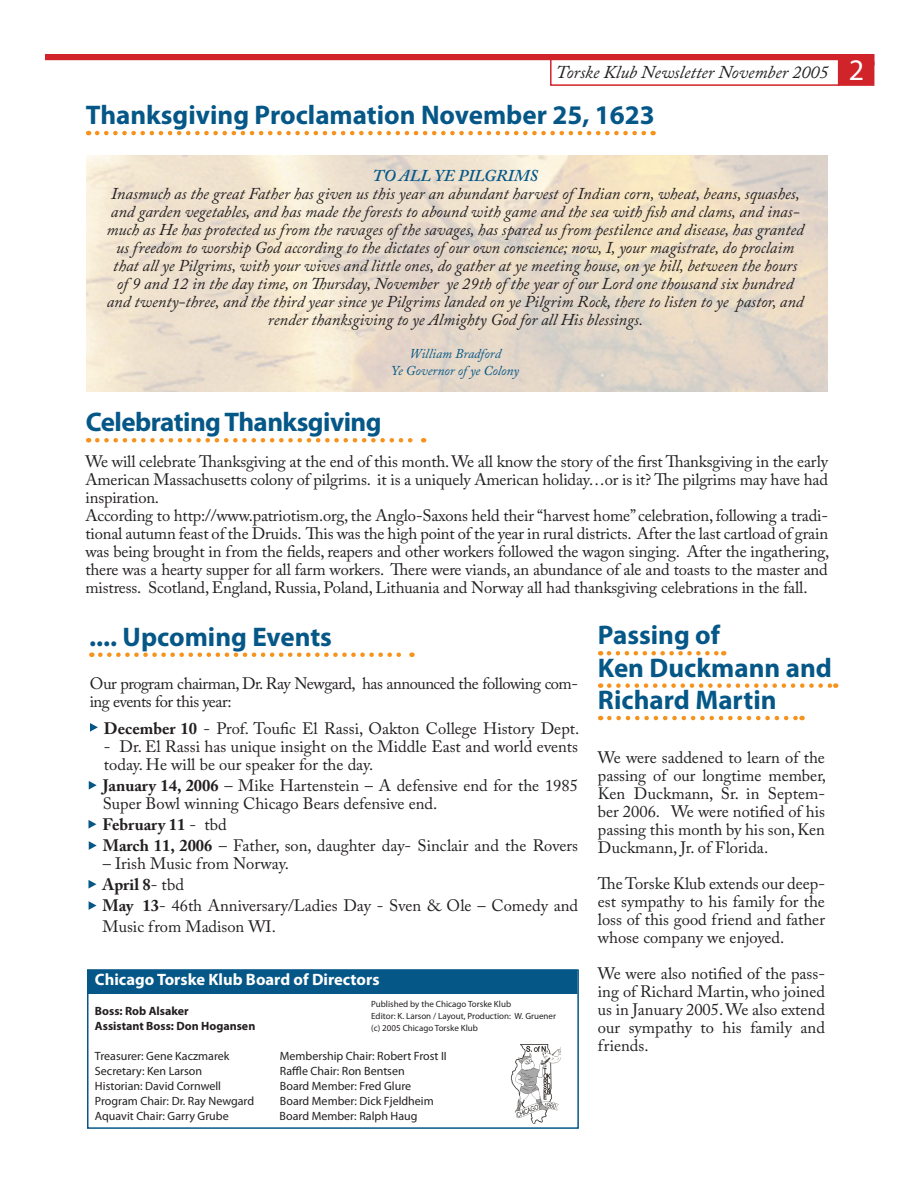
<style>
.page{position:relative;width:918px;height:1188px;background:#fff}
.page>*{position:absolute;margin:0;border:0;box-sizing:border-box;transform-origin:0 0}
.t1{font:30px "Myriad Pro";color:#fff}
.Headline_Main_Text{font:700 27px/32.4px "Myriad Pro";color:#055787}
.Headline_Main_Text-2{font:700 27px "Myriad Pro";letter-spacing:-.02em;color:#055787}
.t2{font:italic 18px "Adobe Caslon Pro";color:#231f20}
.Body{font:16.5px/18px "Adobe Caslon Pro";letter-spacing:-.01em;color:#231f20;text-align:justify}
.Body_Italic_small{font:italic 16.5px/18px "Adobe Caslon Pro";color:#231f20;text-align:center}
.Body_Box_Front{font:16.5px/18px "Adobe Caslon Pro";color:#231f20}
.Body-2{font:16.5px/18px "Adobe Caslon Pro";letter-spacing:-.03em;color:#231f20}
.t3{font:700 16.5px "Myriad Pro";color:#fff}
.Body_Box_Front-2{font:700 16.5px "Adobe Caslon Pro";color:#231f20}
.Body_Italic_small-2{font:italic 600 16.5px "Adobe Caslon Pro";color:#055787}
.Body_Italic_small-3{font:italic 13.5px "Adobe Caslon Pro";color:#055787}
.t4{font:12px "Myriad Pro";color:#231f20}
.t5{font:700 12px "Myriad Pro";color:#231f20}
.t6{font:9px "Myriad Pro";color:#231f20}
.s1{font-weight:700}
.s2{font-weight:400}
</style>
<div class="page">
<svg style="left:97px;top:131px;width:557px;height:4px"></svg>
<svg style="left:45px;top:54px;width:830px;height:12px"></svg>
<div style="left:839px;top:62px;width:35px;height:23px;background:#d1232a"></div>
<div style="left:838px;top:62px;width:36px;height:24px;border:2px solid #d1232a"></div>
<div style="left:550px;top:58px;width:289px;height:28px;border:2px solid #d1232a"></div>
<img style="left:510px;top:1045px;width:51px;height:79px">
<div style="left:88px;top:970px;width:489px;height:23px;background:#055787"></div>
<div style="left:87px;top:970px;width:491px;height:24px;border:2px solid #055787"></div>
<svg style="left:609px;top:651px;width:115px;height:5px"></svg>
<svg style="left:609px;top:683px;width:227px;height:5px"></svg>
<svg style="left:609px;top:716px;width:194px;height:4px"></svg>
<div style="left:87px;top:969px;width:492px;height:160px;border:2px solid #055787"></div>
<svg style="left:97px;top:438px;width:327px;height:4px"></svg>
<svg style="left:100px;top:652px;width:313px;height:5px"></svg>
<svg style="left:90px;top:723px;width:8px;height:9px"></svg>
<svg style="left:89px;top:781px;width:8px;height:9px"></svg>
<svg style="left:88px;top:820px;width:8px;height:9px"></svg>
<svg style="left:89px;top:841px;width:8px;height:9px"></svg>
<svg style="left:88px;top:880px;width:8px;height:9px"></svg>
<svg style="left:89px;top:901px;width:8px;height:9px"></svg>
<p class="t2" style="left:556px;top:61px;width:274px">Torske Klub Newsletter November 2005</p>
<p class="t1" style="left:849px;top:52px;width:17px">2</p>
<p class="Headline_Main_Text" style="left:86px;top:98px;width:570px">Thanksgiving Proclamation November 25, 1623</p>
<p class="Body_Italic_small-2" style="left:373px;top:166px;width:167px">TO ALL YE PILGRIMS</p>
<p class="Body_Italic_small" style="left:107px;top:185px;width:699px">Inasmuch as the great Father has given us this year an abundant harvest of Indian corn, wheat, beans, squashes, and garden vegetables, and has made the forests to abound with game and the sea with fish and clams, and inas&shy;much as He has protected us from the ravages of the savages, has spared us from pestilence and disease, has granted us freedom to worship God according to the dictates of our own conscience; now, I, your magistrate, do proclaim that all ye Pilgrims, with your wives and little ones, do gather at ye meeting house, on ye hill, between the hours of 9 and 12 in the day time, on Thursday, November ye 29th of the year of our Lord one thousand six hundred and twenty-three, and the third year since ye Pilgrims landed on ye Pilgrim Rock, there to listen to ye pastor, and render thanksgiving to ye Almighty God for all His blessings.</p>
<p class="Body_Italic_small-3" style="left:409px;top:346px;width:93px">William Bradford</p>
<p class="Body_Italic_small-3" style="left:391px;top:362px;width:129px">Ye Governor of ye Colony</p>
<p class="Headline_Main_Text-2" style="left:86px;top:405px;width:297px">Celebrating Thanksgiving</p>
<p class="Body" style="left:86px;top:453px;width:744px">We will celebrate Thanksgiving at the end of this month. We all know the story of the first Thanksgiving in the early American Massachusetts colony of pilgrims. it is a uniquely American holiday…or is it? The pilgrims may have had inspiration.</p>
<p class="Body" style="left:86px;top:507px;width:745px">According to http://www.patriotism.org, the Anglo-Saxons held their “harvest home” celebration, following a tradi&shy;tional autumn feast of the Druids. This was the high point of the year in rural districts. After the last cartload of grain was being brought in from the fields, reapers and other workers followed the wagon singing. After the ingathering, there was a hearty supper for all farm workers. There were viands, an abundance of ale and toasts to the master and mistress. Scotland, England, Russia, Poland, Lithuania and Norway all had thanksgiving celebrations in the fall.</p>
<p class="Headline_Main_Text" style="left:89px;top:620px;width:244px">.... Upcoming Events</p>
<p class="Body-2" style="left:90px;top:674px;width:490px">Our program chairman, Dr. Ray Newgard, has announced the following com&shy;ing events for this year:</p>
<p class="Body_Box_Front" style="left:104px;top:719px;width:477px"><span class="s1">December 10</span> - Prof. Toufic El Rassi, Oakton College History Dept.</p>
<p class="Body_Box_Front" style="left:104px;top:737px;width:476px">- Dr. El Rassi has unique insight on the Middle East and world events today. He will be our speaker for the day.</p>
<p class="Body_Box_Front" style="left:103px;top:776px;width:477px"><span class="s1">January 14, 2006</span> – Mike Hartenstein – A defensive end for the 1985<br>Super Bowl winning Chicago Bears defensive end.</p>
<p class="Body_Box_Front-2" style="left:102px;top:814px;width:126px">February 11 <span class="s2">- tbd</span></p>
<p class="Body_Box_Front" style="left:103px;top:836px;width:477px"><span class="s1">March 11, 2006</span> – Father, son, daughter day- Sinclair and the Rovers</p>
<p class="Body_Box_Front" style="left:103px;top:854px;width:188px">– Irish Music from Norway.</p>
<p class="Body_Box_Front-2" style="left:102px;top:874px;width:83px">April 8<span class="s2">- tbd</span></p>
<p class="Body_Box_Front" style="left:103px;top:894px;width:477px;line-height:21px"><span class="s1">May 13</span>- 46th Anniversary/Ladies Day - Sven &amp; Ole – Comedy and<br>Music from Madison WI.</p>
<p class="t3" style="left:95px;top:968px;width:286px">Chicago Torske Klub Board of Directors</p>
<p class="t5" style="left:95px;top:1003px;width:95px">Boss: Rob Alsaker</p>
<p class="t5" style="left:95px;top:1018px;width:162px">Assistant Boss: Don Hogansen</p>
<p class="t4" style="left:95px;top:1048px;width:136px">Treasurer: Gene Kaczmarek</p>
<p class="t4" style="left:280px;top:1048px;width:168px">Membership Chair: Robert Frost II</p>
<p class="t4" style="left:95px;top:1063px;width:109px">Secretary: Ken Larson</p>
<p class="t4" style="left:280px;top:1063px;width:126px">Raffle Chair: Ron Bentsen</p>
<p class="t4" style="left:95px;top:1078px;width:128px">Historian: David Cornwell</p>
<p class="t4" style="left:280px;top:1078px;width:133px">Board Member: Fred Glure</p>
<p class="t4" style="left:95px;top:1093px;width:161px">Program Chair: Dr. Ray Newgard</p>
<p class="t4" style="left:280px;top:1093px;width:155px">Board Member: Dick Fjeldheim</p>
<p class="t4" style="left:95px;top:1108px;width:135px">Aquavit Chair: Garry Grube</p>
<p class="t4" style="left:280px;top:1108px;width:139px">Board Member: Ralph Haug</p>
<p class="t6" style="left:371px;top:998px;width:141px">Published by the Chicago Torske Klub</p>
<p class="t6" style="left:371px;top:1010px;width:186px">Editor: K. Larson / Layout, Production: W. Gruener</p>
<p class="t6" style="left:371px;top:1022px;width:108px">(c) 2005 Chicago Torske Klub</p>
<p class="Headline_Main_Text" style="left:598px;top:618px;width:124px">Passing of</p>
<p class="Headline_Main_Text" style="left:598px;top:650px;width:236px">Ken Duckmann and<br>Richard Martin</p>
<p class="Body" style="left:598px;top:749px;width:230px">We were saddened to learn of the passing of our longtime member, Ken Duckmann, Sr. in Septem&shy;ber 2006. We were notified of his passing this month by his son, Ken Duckmann, Jr. of Florida.</p>
<p class="Body" style="left:598px;top:875px;width:229px">The Torske Klub extends our deep&shy;est sympathy to his family for the loss of this good friend and father whose company we enjoyed.</p>
<p class="Body" style="left:598px;top:965px;width:229px">We were also notified of the pass&shy;ing of Richard Martin, who joined us in January 2005. We also extend our sympathy to his family and friends.</p>
</div>
